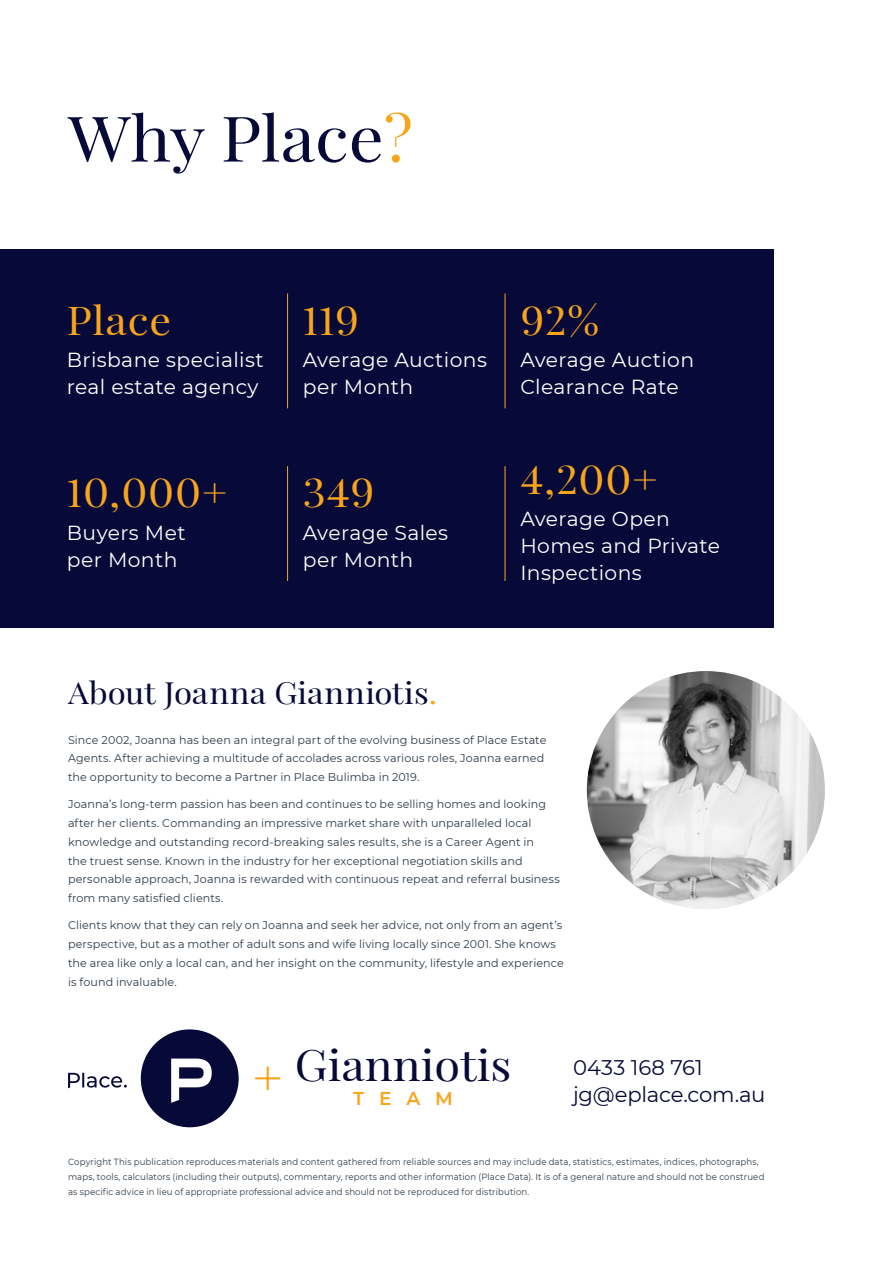
<style>
.page{position:relative;width:893px;height:1263px;background:#fff}
.page>*{position:absolute;margin:0;border:0;box-sizing:border-box;transform-origin:0 0}
.P-Head{font:63px "Playfair Display";letter-spacing:-.005em;color:#070a38;scale:1.1 1}
.t1{font:42.6px "Playfair Display";color:#070a38;scale:1.1 1}
.t2{font:39px "Playfair Display";letter-spacing:.02em;color:#f9a51b;scale:1.1 1}
.t3{font:30px "Playfair Display";letter-spacing:.005em;color:#070a38;scale:1.1 1}
.t4{font:21.15px "Montserrat";letter-spacing:-.01em;color:#070a38}
.t5{font:21.15px "Montserrat";letter-spacing:.01em;color:#070a38}
.t6{font:20.25px/27px "Montserrat";letter-spacing:.02em;color:#fff}
.t7{font:600 18.6px "Montserrat";color:#f9a51b}
.L-Copy{font:11.25px/18.8px "Montserrat";letter-spacing:.01em;color:#2d3b47}
.L-Copy-2{font:9px/15px "Montserrat";letter-spacing:.015em;color:#2d3b47;scale:.95 1}
.s1{color:#f9a51b}
</style>
<div class="page">
<div style="left:0;top:249px;width:773px;height:378px;background:#070a38"></div>
<hr style="left:287px;top:293px;width:1px;height:115px;background:#f9a51b">
<hr style="left:287px;top:466px;width:1px;height:115px;background:#f9a51b">
<hr style="left:505px;top:293px;width:1px;height:115px;background:#f9a51b">
<hr style="left:505px;top:466px;width:1px;height:115px;background:#f9a51b">
<img style="left:587px;top:671px;width:238px;height:238px;border-radius:119px">
<div style="left:141px;top:1029px;width:98px;height:98px;background:#070a38;border-radius:50%"></div>
<svg style="left:171px;top:1058px;width:41px;height:45px"></svg>
<svg style="left:68px;top:1073px;width:59px;height:15px"></svg>
<hr style="left:267px;top:1067px;width:2px;height:22px;background:#f9a51b">
<hr style="left:256px;top:1077px;width:23px;height:2px;background:#f9a51b">
<p class="P-Head" style="left:68px;top:89px;width:315px">Why Place<span class="s1">?</span></p>
<p class="t2" style="left:67px;top:289px;width:96px">Place</p>
<p class="t6" style="left:67px;top:345px;width:198px">Brisbane specialist real estate agency</p>
<p class="t2" style="left:67px;top:462px;width:147px">10,000+</p>
<p class="t6" style="left:67px;top:518px;width:120px">Buyers Met per Month</p>
<p class="t2" style="left:303px;top:289px;width:53px">119</p>
<p class="t6" style="left:303px;top:345px;width:186px">Average Auctions</p>
<p class="t6" style="left:303px;top:373px;width:112px">per Month</p>
<p class="t2" style="left:303px;top:462px;width:67px">349</p>
<p class="t6" style="left:303px;top:518px;width:147px">Average Sales</p>
<p class="t6" style="left:303px;top:545px;width:112px">per Month</p>
<p class="t2" style="left:520px;top:289px;width:73px">92%</p>
<p class="t6" style="left:520px;top:345px;width:175px">Average Auction<br>Clearance Rate</p>
<p class="t2" style="left:520px;top:448px;width:126px">4,200+</p>
<p class="t6" style="left:520px;top:505px;width:201px">Average Open<br>Homes and Private<br>Inspections</p>
<p class="t3" style="left:68px;top:669px;width:337px">About Joanna Gianniotis<span class="s1">.</span></p>
<p class="L-Copy" style="left:68px;top:730px;width:480px">Since 2002, Joanna has been an integral part of the evolving business of Place Estate<br>Agents. After achieving a multitude of accolades across various roles, Joanna earned the opportunity to become a Partner in Place Bulimba in 2019.</p>
<p class="L-Copy" style="left:68px;top:794px;width:493px">Joanna’s long-term passion has been and continues to be selling homes and looking after her clients. Commanding an impressive market share with unparalleled local knowledge and outstanding record-breaking sales results, she is a Career Agent in<br>the truest sense. Known in the industry for her exceptional negotiation skills and personable approach, Joanna is rewarded with continuous repeat and referral business from many satisfied clients.</p>
<p class="L-Copy" style="left:68px;top:915px;width:497px">Clients know that they can rely on Joanna and seek her advice, not only from an agent’s perspective, but as a mother of adult sons and wife living locally since 2001. She knows the area like only a local can, and her insight on the community, lifestyle and experience is found invaluable.</p>
<p class="t1" style="left:295px;top:1032px;width:198px">Gianniotis</p>
<p class="t5" style="left:573px;top:1053px;width:131px">0433 168 761</p>
<p class="t7" style="left:353px;top:1085px;width:101px">TEAM</p>
<p class="t4" style="left:573px;top:1080px;width:194px">jg@eplace.com.au</p>
<p class="L-Copy-2" style="left:68px;top:1154px;width:735px">Copyright This publication reproduces materials and content gathered from reliable sources and may include data, statistics, estimates, indices, photographs, maps, tools, calculators (including their outputs), commentary, reports and other information (Place Data). It is of a general nature and should not be construed as specific advice in lieu of appropriate professional advice and should not be reproduced for distribution.</p>
</div>
